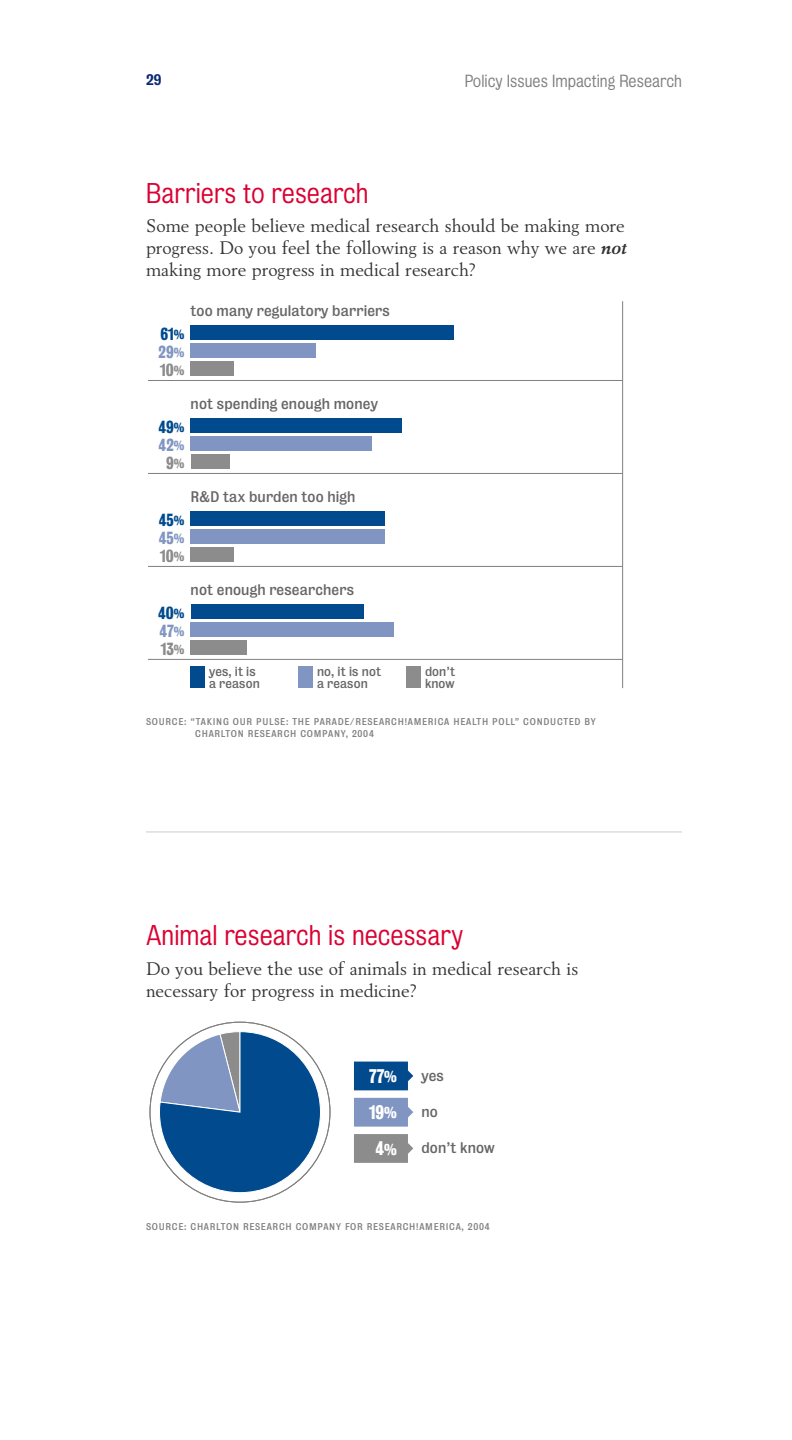
<style>
.page{position:relative;width:792px;height:1440px;background:#fff}
.page>*{position:absolute;margin:0;border:0;box-sizing:border-box;transform-origin:0 0}
.t1{font:26px "Bureau Grotesque Five One";color:#db0132}
.t2{font:18px/22px "Revival 565 BT";color:#333}
.t3{font:18px "Bureau Grot Three Seven";color:#fff}
.t4{font:16px/18px "Bureau Grot Three Seven";color:#004a8d;text-align:justify}
.t5{font:16px "Bureau Grotesque Five One";color:#808080}
.t6{font:14px "Bureau Grot Five Three";letter-spacing:.01em;color:#666}
.t7{font:14px "Bureau Grotesque Five Five";color:#0a2972}
.t8{font:12px/12px "Bureau Grot Five Three";letter-spacing:.01em;color:#666}
.t9{font:9px/12px "Bureau Grot Five Three";letter-spacing:.085em;color:#808080}
.s1{font-weight:700;font-style:italic}
.s2{font-size:12px}
.s3{color:#8095c1}
.s4{font-size:12px;color:#8095c1}
.s5{color:#8c8c8c}
.s6{font-size:12px;color:#8c8c8c}
.s7{font-size:14.4px}
</style>
<div class="page">
<hr style="left:146px;top:831px;width:536px;height:1px;background:#ccc">
<svg style="left:158px;top:1031px;width:164px;height:163px"></svg>
<svg style="left:354px;top:1062px;width:59px;height:28px;background:#115694"></svg>
<svg style="left:354px;top:1098px;width:59px;height:29px;background:#8a9dc5"></svg>
<svg style="left:354px;top:1134px;width:59px;height:29px;background:#949494"></svg>
<div style="left:191px;top:326px;width:263px;height:14px;background:#004a8d"></div>
<div style="left:191px;top:344px;width:125px;height:14px;background:#8095c1"></div>
<div style="left:191px;top:362px;width:43px;height:14px;background:#8c8c8c"></div>
<hr style="left:191px;top:380px;width:432px;height:1px;background:#808080">
<hr style="left:148px;top:380px;width:43px;height:1px;background:#808080">
<div style="left:191px;top:419px;width:211px;height:14px;background:#004a8d"></div>
<div style="left:191px;top:437px;width:181px;height:14px;background:#8095c1"></div>
<div style="left:191px;top:455px;width:38px;height:14px;background:#8c8c8c"></div>
<hr style="left:191px;top:473px;width:432px;height:1px;background:#808080">
<hr style="left:148px;top:473px;width:43px;height:1px;background:#808080">
<div style="left:191px;top:512px;width:194px;height:14px;background:#004a8d"></div>
<div style="left:191px;top:530px;width:194px;height:14px;background:#8095c1"></div>
<div style="left:191px;top:548px;width:43px;height:14px;background:#8c8c8c"></div>
<hr style="left:191px;top:566px;width:432px;height:1px;background:#808080">
<hr style="left:148px;top:566px;width:43px;height:1px;background:#808080">
<div style="left:191px;top:605px;width:172px;height:14px;background:#004a8d"></div>
<div style="left:191px;top:623px;width:203px;height:14px;background:#8095c1"></div>
<div style="left:191px;top:641px;width:56px;height:14px;background:#8c8c8c"></div>
<hr style="left:191px;top:659px;width:432px;height:1px;background:#808080">
<hr style="left:148px;top:659px;width:43px;height:1px;background:#808080">
<div style="left:191px;top:667px;width:14px;height:21px;background:#004a8d"></div>
<div style="left:299px;top:667px;width:14px;height:21px;background:#8095c1"></div>
<div style="left:407px;top:667px;width:14px;height:21px;background:#8c8c8c"></div>
<hr style="left:622px;top:301px;width:1px;height:387px;background:#808080">
<p class="t7" style="left:146px;top:72px;width:17px">29</p>
<p class="t5" style="left:465px;top:75px;width:219px">Policy Issues Impacting Research</p>
<h1 class="t1" style="left:146px;top:184px;width:224px">Barriers to research</h1>
<p class="t2" style="left:146px;top:217px;width:483px">Some people believe medical research should be making more progress. Do you feel the following is a reason why we are <span class="s1">not </span>making more progress in medical research?</p>
<p class="t6" style="left:191px;top:307px;width:201px">too many regulatory barriers</p>
<p class="t4" style="left:159px;top:327px;width:27px">61<span class="s2">% </span><span class="s3">29</span><span class="s4">% </span><span class="s5">10</span><span class="s6">%</span></p>
<p class="t6" style="left:191px;top:400px;width:189px">not spending enough money</p>
<p class="t4" style="left:158px;top:420px;width:28px;text-align:center">49<span class="s2">%<br></span><span class="s3">42</span><span class="s4">%<br></span><span class="s5">9</span><span class="s6">%</span></p>
<p class="t6" style="left:191px;top:492px;width:167px">R&amp;D tax burden too high</p>
<p class="t4" style="left:159px;top:513px;width:27px">45<span class="s2">% </span><span class="s3">45</span><span class="s4">% </span><span class="s5">10</span><span class="s6">%</span></p>
<p class="t6" style="left:191px;top:585px;width:165px">not enough researchers</p>
<p class="t4" style="left:158px;top:606px;width:28px">40<span class="s2">% </span><span class="s3">47</span><span class="s4">% </span><span class="s5">13</span><span class="s6">%</span></p>
<p class="t8" style="left:209px;top:667px;width:52px">yes, it is a reason</p>
<p class="t8" style="left:317px;top:667px;width:66px">no, it is not a reason</p>
<p class="t8" style="left:425px;top:667px;width:32px">don’t know</p>
<p class="t9" style="left:195px;top:717px;width:402px;text-indent:-49px">SOURCE: “TAKING OUR PULSE: THE PARADE/RESEARCH!AMERICA HEALTH POLL” CONDUCTED BY<br>CHARLTON RESEARCH COMPANY, 2004</p>
<h1 class="t1" style="left:146px;top:926px;width:319px">Animal research is necessary</h1>
<p class="t2" style="left:146px;top:959px;width:434px">Do you believe the use of animals in medical research is necessary for progress in medicine?</p>
<p class="t3" style="left:369px;top:1070px;width:29px">77<span class="s7">%</span></p>
<p class="t6" style="left:421px;top:1071px;width:24px">yes</p>
<p class="t3" style="left:369px;top:1107px;width:30px">19<span class="s7">%</span></p>
<p class="t6" style="left:421px;top:1107px;width:18px">no</p>
<p class="t3" style="left:376px;top:1143px;width:23px">4<span class="s7">%</span></p>
<p class="t6" style="left:421px;top:1144px;width:75px">don’t know</p>
<p class="t9" style="left:146px;top:1222px;width:345px">SOURCE: CHARLTON RESEARCH COMPANY FOR RESEARCH!AMERICA, 2004</p>
</div>
